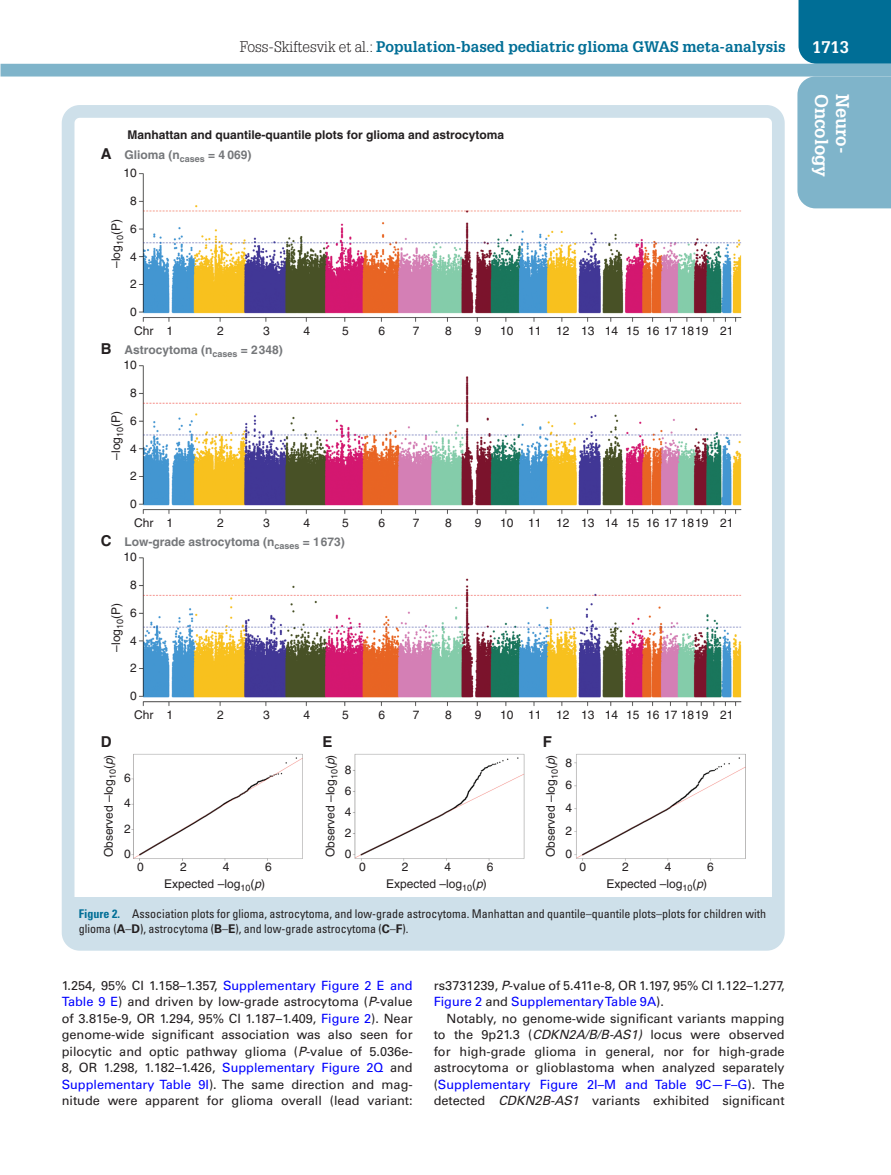
<style>
.page{position:relative;width:891px;height:1175px;background:#fff}
.page>*{position:absolute;margin:0;border:0;box-sizing:border-box;transform-origin:0 0}
.t1{font:700 18px "Glypha LT Std";color:#fff}
.t2{font:700 16.5px "Glypha LT Std";color:#fff}
.t3{font:700 15px "Glypha LT Std";color:#006e96}
.t4{font:700 15px "Helvetica";color:#231f20}
.t5{font:12.75px/16.5px "Univers LT Std";color:#231f20;text-align:justify}
.t6{font:12px/19.2px "Helvetica";color:#231f20}
.t7{font:condensed 12px/15px "Univers LT Std";color:#231f20}
.t8{font:700 12px/19.6px "Helvetica";color:#231f20}
.t9{font:700 12px "Helvetica";color:#75777a}
.s1{font-weight:300;color:#231f20}
.s2{color:#75777a}
.s3{font-style:italic}
.s4{font-weight:700;color:#006e96}
.s5{font-weight:700;font-stretch:normal}
.s6{color:#00f}
</style>
<div class="page">
<div style="left:799px;top:0;width:92px;height:64px;background:#006e96"></div>
<div style="left:1px;top:64px;width:890px;height:12px;background:#7fb4ca"></div>
<div style="left:797px;top:76px;width:94px;height:132px;background:#7fb4ca"></div>
<img style="left:132px;top:173px;width:614px;height:687px">
<div style="left:73px;top:897px;width:700px;height:44px;background:#cee0ea"></div>
<div style="left:62px;top:105px;width:723px;height:845px;border:13px solid #cee0ea;border-radius:12px"></div>
<p class="t3" style="left:240px;top:37px;width:548px"><span class="s1">Foss-Skiftesvik et al.:</span> Population-based pediatric glioma GWAS meta-analysis</p>
<p class="t2" style="left:812px;top:37px;width:38px">1713</p>
<h1 class="t1" style="left:833px;top:94px;width:85px;rotate:90deg">Oncology</h1>
<h1 class="t1" style="left:854px;top:94px;width:61px;rotate:90deg">Neuro-</h1>
<p class="t8" style="left:125px;top:125px;width:381px">Manhattan and quantile-quantile plots for glioma and astrocytoma<br><span class="s2">Glioma (n</span><sub>cases</sub> <span class="s2">= 4 069)</span></p>
<p class="t4" style="left:101px;top:145px;width:12px">A</p>
<p class="t6" style="left:124px;top:164px;width:15px">10</p>
<p class="t6" style="left:130px;top:191px;width:8px">8</p>
<p class="t6" style="left:130px;top:219px;width:8px">6</p>
<p class="t6" style="left:130px;top:247px;width:8px">4</p>
<p class="t6" style="left:106px;top:268px;width:50px;rotate:-90deg">–log<sub>10</sub>(P)</p>
<p class="t4" style="left:101px;top:339px;width:12px">B</p>
<p class="t6" style="left:130px;top:275px;width:8px">2</p>
<p class="t6" style="left:134px;top:302px;width:41px;text-indent:-4px">0<br>Chr 1</p>
<p class="t6" style="left:217px;top:321px;width:8px">2</p>
<p class="t6" style="left:263px;top:321px;width:8px">3</p>
<p class="t6" style="left:304px;top:321px;width:8px">4</p>
<p class="t6" style="left:342px;top:321px;width:8px">5</p>
<p class="t6" style="left:379px;top:321px;width:8px">6</p>
<p class="t6" style="left:413px;top:321px;width:8px">7</p>
<p class="t6" style="left:445px;top:321px;width:8px">8</p>
<p class="t6" style="left:475px;top:321px;width:8px">9</p>
<p class="t6" style="left:500px;top:321px;width:235px">10 11 12 13 14 15 16 17 1819 21</p>
<p class="t9" style="left:125px;top:342px;width:160px">Astrocytoma (n<sub>cases</sub> = 2348)</p>
<p class="t6" style="left:124px;top:355px;width:15px">10</p>
<p class="t6" style="left:130px;top:383px;width:8px">8</p>
<p class="t6" style="left:130px;top:411px;width:8px">6</p>
<p class="t6" style="left:130px;top:439px;width:8px">4</p>
<p class="t6" style="left:106px;top:460px;width:50px;rotate:-90deg">–log<sub>10</sub>(P)</p>
<p class="t4" style="left:101px;top:531px;width:12px">C</p>
<p class="t6" style="left:130px;top:466px;width:8px">2</p>
<p class="t6" style="left:134px;top:494px;width:41px;text-indent:-4px">0<br>Chr 1</p>
<p class="t6" style="left:217px;top:513px;width:8px">2</p>
<p class="t6" style="left:263px;top:513px;width:8px">3</p>
<p class="t6" style="left:304px;top:513px;width:8px">4</p>
<p class="t6" style="left:342px;top:513px;width:8px">5</p>
<p class="t6" style="left:379px;top:513px;width:8px">6</p>
<p class="t6" style="left:413px;top:513px;width:8px">7</p>
<p class="t6" style="left:445px;top:513px;width:8px">8</p>
<p class="t6" style="left:475px;top:513px;width:8px">9</p>
<p class="t6" style="left:500px;top:513px;width:235px">10 11 12 13 14 15 16 17 1819 21</p>
<p class="t9" style="left:124px;top:534px;width:222px">Low-grade astrocytoma (n<sub>cases</sub> = 1673)</p>
<p class="t6" style="left:124px;top:547px;width:15px">10</p>
<p class="t6" style="left:130px;top:575px;width:8px">8</p>
<p class="t6" style="left:130px;top:603px;width:8px">6</p>
<p class="t6" style="left:130px;top:630px;width:8px">4</p>
<p class="t6" style="left:106px;top:652px;width:50px;rotate:-90deg">–log<sub>10</sub>(P)</p>
<p class="t6" style="left:130px;top:658px;width:8px">2</p>
<p class="t6" style="left:130px;top:686px;width:8px">0</p>
<p class="t4" style="left:101px;top:732px;width:12px">D</p>
<p class="t6" style="left:99px;top:857px;width:104px;rotate:-90deg">Observed –log<sub>10</sub>(<span class="s3">p</span>)</p>
<p class="t6" style="left:134px;top:705px;width:41px">Chr 1</p>
<p class="t6" style="left:217px;top:705px;width:8px">2</p>
<p class="t6" style="left:263px;top:705px;width:8px">3</p>
<p class="t6" style="left:304px;top:705px;width:8px">4</p>
<p class="t6" style="left:342px;top:705px;width:8px">5</p>
<p class="t6" style="left:379px;top:705px;width:8px">6</p>
<p class="t6" style="left:413px;top:705px;width:8px">7</p>
<p class="t6" style="left:445px;top:705px;width:8px">8</p>
<p class="t6" style="left:475px;top:705px;width:8px">9</p>
<p class="t6" style="left:500px;top:705px;width:235px">10 11 12 13 14 15 16 17 1819 21</p>
<p class="t6" style="left:124px;top:768px;width:8px">6</p>
<p class="t6" style="left:124px;top:793px;width:8px">4</p>
<p class="t6" style="left:124px;top:819px;width:8px">2</p>
<p class="t6" style="left:124px;top:844px;width:8px">0</p>
<p class="t4" style="left:322px;top:732px;width:12px">E</p>
<p class="t6" style="left:321px;top:857px;width:104px;rotate:-90deg">Observed –log<sub>10</sub>(<span class="s3">p</span>)</p>
<p class="t6" style="left:345px;top:760px;width:8px">8</p>
<p class="t6" style="left:345px;top:781px;width:8px">6</p>
<p class="t6" style="left:345px;top:802px;width:8px">4</p>
<p class="t6" style="left:345px;top:823px;width:8px">2</p>
<p class="t6" style="left:345px;top:844px;width:8px">0</p>
<p class="t4" style="left:543px;top:732px;width:11px">F</p>
<p class="t6" style="left:541px;top:857px;width:104px;rotate:-90deg">Observed –log<sub>10</sub>(<span class="s3">p</span>)</p>
<p class="t6" style="left:565px;top:752px;width:8px">8</p>
<p class="t6" style="left:565px;top:775px;width:8px">6</p>
<p class="t6" style="left:565px;top:798px;width:8px">4</p>
<p class="t6" style="left:565px;top:821px;width:8px">2</p>
<p class="t6" style="left:565px;top:844px;width:8px">0</p>
<p class="t6" style="left:137px;top:857px;width:8px">0</p>
<p class="t6" style="left:180px;top:857px;width:8px">2</p>
<p class="t6" style="left:223px;top:857px;width:8px">4</p>
<p class="t6" style="left:265px;top:857px;width:8px">6</p>
<p class="t6" style="left:359px;top:857px;width:8px">0</p>
<p class="t6" style="left:402px;top:857px;width:8px">2</p>
<p class="t6" style="left:445px;top:857px;width:8px">4</p>
<p class="t6" style="left:487px;top:857px;width:8px">6</p>
<p class="t6" style="left:579px;top:857px;width:8px">0</p>
<p class="t6" style="left:622px;top:857px;width:8px">2</p>
<p class="t6" style="left:665px;top:857px;width:8px">4</p>
<p class="t6" style="left:707px;top:857px;width:8px">6</p>
<p class="t6" style="left:164px;top:873px;width:102px">Expected –log<sub>10</sub>(<span class="s3">p</span>)</p>
<p class="t6" style="left:386px;top:873px;width:102px">Expected –log<sub>10</sub>(<span class="s3">p</span>)</p>
<p class="t6" style="left:606px;top:873px;width:102px">Expected –log<sub>10</sub>(<span class="s3">p</span>)</p>
<p class="t7" style="left:79px;top:906px;width:689px"><span class="s4">Figure 2.</span> Association plots for glioma, astrocytoma, and low-grade astrocytoma. Manhattan and quantile–quantile plots–plots for children with glioma (<span class="s5">A</span>–<span class="s5">D</span>), astrocytoma (<span class="s5">B</span>–<span class="s5">E</span>), and low-grade astrocytoma (<span class="s5">C</span>–<span class="s5">F</span>).</p>
<p class="t5" style="left:62px;top:977px;width:353px">1.254, 95% CI 1.158–1.357, <span class="s6">Supplementary Figure 2 E and Table 9 E</span>) and driven by low-grade astrocytoma (<span class="s3">P</span>-value of 3.815e-9, OR 1.294, 95% CI 1.187–1.409, <span class="s6">Figure 2</span>). Near genome-wide significant association was also seen for pilocytic and optic pathway glioma (<span class="s3">P</span>-value of 5.036e-8, OR 1.298, 1.182–1.426, <span class="s6">Supplementary Figure 2Q</span> and <span class="s6">Supplementary Table 9I</span>). The same direction and mag&shy;nitude were apparent for glioma overall (lead variant:</p>
<p class="t5" style="left:434px;top:977px;width:353px">rs3731239, <span class="s3">P</span>-value of 5.411e-8, OR 1.197, 95% CI 1.122–1.277,<br><span class="s6">Figure 2</span> and <span class="s6">Supplementary Table 9A</span>).</p>
<p class="t5" style="left:434px;top:1010px;width:353px;text-indent:13px">Notably, no genome-wide significant variants mapping to the 9p21.3 (<span class="s3">CDKN2A/B/B-AS1)</span> locus were observed for high-grade glioma in general, nor for high-grade astrocytoma or glioblastoma when analyzed separately (<span class="s6">Supplementary Figure 2I–M and Table 9C—F–G</span>). The detected <span class="s3">CDKN2B-AS1</span> variants exhibited significant</p>
</div>
